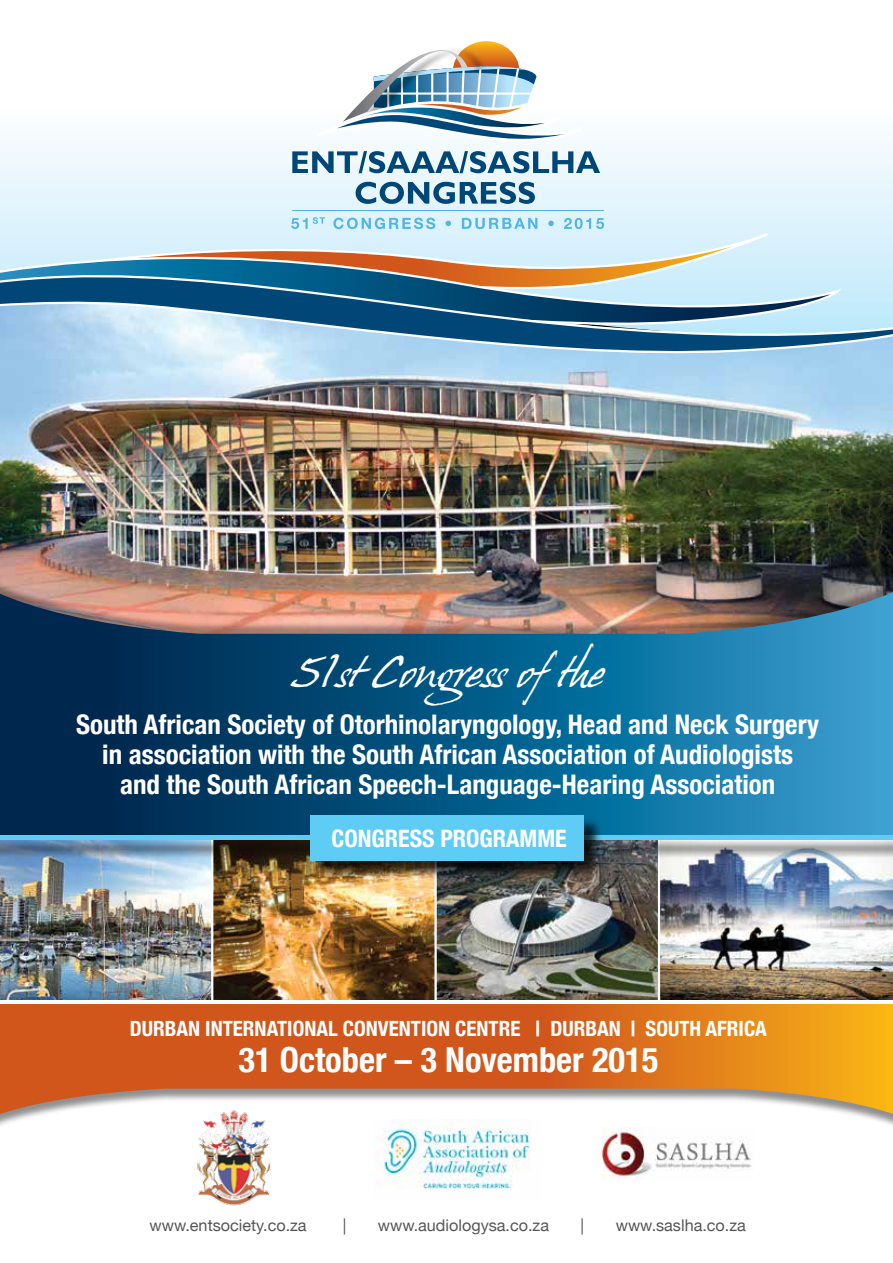
<style>
.page{position:relative;width:893px;height:1263px;background:#fff}
.page>*{position:absolute;margin:0;border:0;box-sizing:border-box;transform-origin:0 0}
.t1{font:39px "Hans Hand";color:#fff}
.t2{font:700 condensed 34.5px "Helvetica Neue";color:#fff}
.t3{font:700 condensed 27px/30px "Helvetica Neue";color:#fff;text-align:center}
.t4{font:700 condensed 24px "Helvetica Neue";color:#fff}
.t5{font:700 condensed 21px "Helvetica Neue";color:#fff}
.t6{font:16.2px "Helvetica Neue";color:#000}
</style>
<div class="page">
<svg style="left:0;top:139px;width:893px;height:98px"></svg>
<img style="left:0;top:415px;width:893px;height:157px">
<div style="left:0;top:572px;width:893px;height:261px;background:#000;opacity:.33"></div>
<svg style="left:0;top:592px;width:893px;height:243px"></svg>
<img style="left:0;top:859px;width:893px;height:141px">
<hr style="left:211px;top:835px;width:2px;height:173px;background:#fff">
<hr style="left:434px;top:835px;width:3px;height:173px;background:#fff">
<hr style="left:658px;top:836px;width:2px;height:170px;background:#fff">
<svg style="left:314px;top:41px;width:269px;height:102px"></svg>
<svg style="left:292px;top:151px;width:308px;height:22px"></svg>
<svg style="left:0;top:176px;width:770px;height:30px"></svg>
<svg style="left:0;top:206px;width:842px;height:31px"></svg>
<img style="left:0;top:237px;width:893px;height:178px">
<img style="left:197px;top:1134px;width:74px;height:72px">
<img style="left:376px;top:1134px;width:155px;height:55px">
<img style="left:602px;top:1134px;width:150px;height:45px">
<div style="left:0;top:1002px;width:893px;height:132px;background:#000;opacity:.44"></div>
<svg style="left:0;top:1004px;width:893px;height:110px"></svg>
<hr style="left:0;top:1000px;width:893px;height:4px;background:#fff">
<div style="left:0;top:838px;width:893px;height:21px;background:#000;opacity:.75"></div>
<div style="left:0;top:835px;width:893px;height:5px;background:#5fccf6"></div>
<div style="left:313px;top:818px;width:290px;height:62px;background:#000;opacity:.75"></div>
<div style="left:311px;top:815px;width:273px;height:46px;background:#5fccf6"></div>
<h1 class="t1" style="left:292px;top:651px;width:313px">51st Congress ofthe</h1>
<p class="t3" style="left:76px;top:709px;width:745px">South African Society of Otorhinolaryngology, Head and Neck Surgery in association with the South African Association of Audiologists<br>and the South African Speech-Language-Hearing Association</p>
<p class="t4" style="left:332px;top:823px;width:237px">CONGRESS PROGRAMME</p>
<p class="t5" style="left:130px;top:1016px;width:639px">DURBAN INTERNATIONAL CONVENTION CENTRE | DURBAN | SOUTH AFRICA</p>
<p class="t2" style="left:238px;top:1039px;width:421px">31 October – 3 November 2015</p>
<p class="t6" style="left:149px;top:1216px;width:159px">www.entsociety.co.za</p>
<p class="t6" style="left:343px;top:1216px;width:5px">|</p>
<p class="t6" style="left:378px;top:1216px;width:173px">www.audiologysa.co.za</p>
<p class="t6" style="left:581px;top:1216px;width:5px">|</p>
<p class="t6" style="left:616px;top:1216px;width:132px">www.saslha.co.za</p>
</div>
